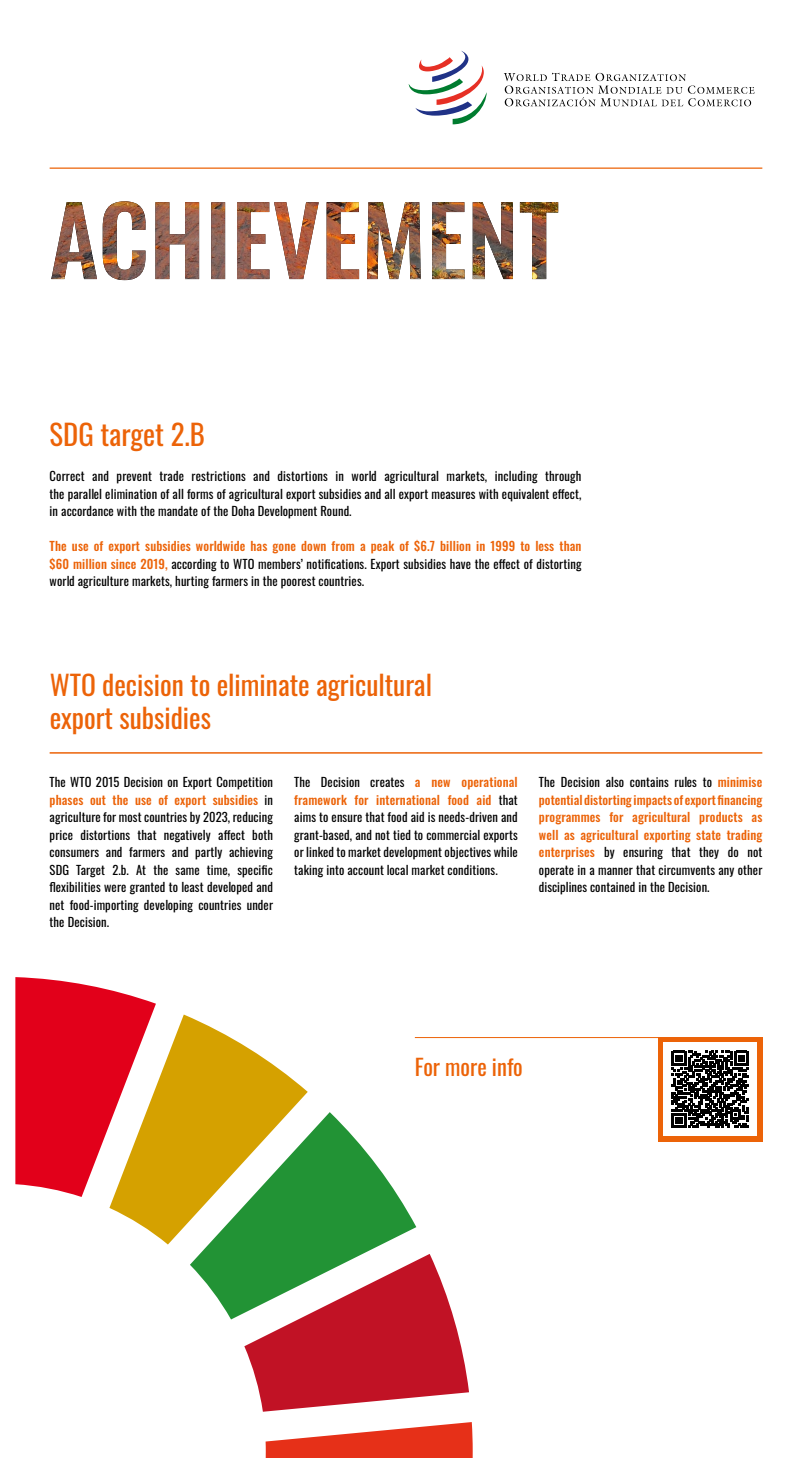
<style>
.page{position:relative;width:812px;height:1458px;background:#fff}
.page>*{position:absolute;margin:0;border:0;box-sizing:border-box;transform-origin:0 0}
.t1{font:28.75px "Oswald";color:#ec6308}
.t2{font:27.5px/33px "Oswald";color:#ec6308}
.t3{font:22.5px "Oswald";color:#ec6308}
.t4{font:12.5px/17.5px "Oswald";letter-spacing:.01em;color:#000;text-align:justify}
.t5{font:500 12.5px/17.5px "Oswald";letter-spacing:.01em;color:#ec6308;text-align:justify}
.s1{font-weight:500;color:#ec6308}
.s2{font-weight:400;color:#000}
</style>
<div class="page">
<svg style="left:265px;top:1422px;width:207px;height:35px"></svg>
<svg style="left:15px;top:977px;width:454px;height:434px"></svg>
<hr style="left:50px;top:167px;width:712px;height:2px;background:#ec6308">
<img style="left:51px;top:201px;width:507px;height:79px">
<hr style="left:50px;top:752px;width:712px;height:1px;background:#ec6308">
<div style="left:658px;top:1037px;width:104px;height:104px;background:#ec6308"></div>
<hr style="left:415px;top:1036px;width:347px;height:1px;background:#ec6308">
<div style="left:663px;top:1042px;width:94px;height:94px;background:#fff"></div>
<svg style="left:671px;top:1050px;width:77px;height:77px"></svg>
<svg style="left:408px;top:50px;width:78px;height:74px"></svg>
<svg style="left:503px;top:73px;width:251px;height:33px"></svg>
<h1 class="t1" style="left:50px;top:408px;width:157px">SDG target 2.B</h1>
<p class="t4" style="left:50px;top:466px;width:533px">Correct and prevent trade restrictions and distortions in world agricultural markets, including through the parallel elimination of all forms of agricultural export subsidies and all export measures with equivalent effect, in accordance with the mandate of the Doha Development Round.</p>
<p class="t4" style="left:50px;top:536px;width:533px"><span class="s1">The use of export subsidies worldwide has gone down from a peak of $6.7 billion in 1999 to less than $60 million since 2019,</span> according to WTO members’ notifications. Export subsidies have the effect of distorting world agriculture markets, hurting farmers in the poorest countries.</p>
<h2 class="t2" style="left:50px;top:665px;width:383px">WTO decision to eliminate agricultural export subsidies</h2>
<p class="t4" style="left:50px;top:771px;width:225px">The WTO 2015 Decision on Export Competition <span class="s1">phases out the use of export subsidies</span> in agriculture for most countries by 2023, reducing price distortions that negatively affect both consumers and farmers and partly achieving SDG Target 2.b. At the same time, specific flexibilities were granted to least developed and net food-importing developing countries under the Decision.</p>
<p class="t4" style="left:294px;top:771px;width:225px">The Decision creates <span class="s1">a new operational framework for international food aid</span> that aims to ensure that food aid is needs-driven and grant-based, and not tied to commercial exports or linked to market development objectives while taking into account local market conditions.</p>
<p class="t5" style="left:539px;top:773px;width:225px"><span class="s2">The Decision also contains rules to</span> minimise potential distorting impacts of export financing programmes for agricultural products as well as agricultural exporting state trading enterprises <span class="s2">by ensuring that they do not operate in a manner that circumvents any other disciplines contained in the Decision.</span></p>
<h3 class="t3" style="left:415px;top:1046px;width:109px">For more info</h3>
</div>
